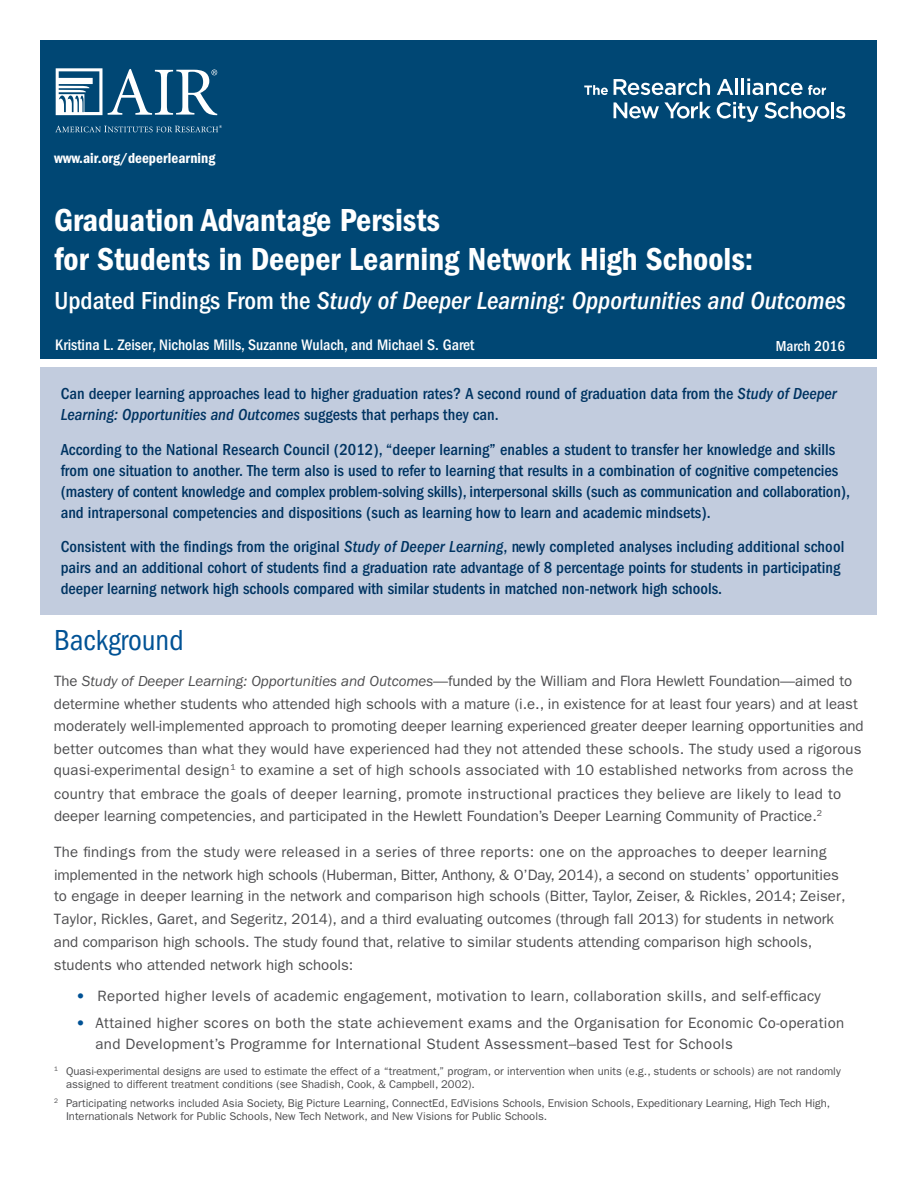
<style>
.page{position:relative;width:918px;height:1188px;background:#fff}
.page>*{position:absolute;margin:0;border:0;box-sizing:border-box;transform-origin:0 0}
.t1{font:33px/39px "ITC Franklin Gothic Std Dm Cd";color:#fff}
.t2{font:condensed 30px "ITC Franklin Gothic Std";color:#005295}
.t3{font:italic 500 condensed 25.5px "ITC Franklin Gothic Std";color:#fff}
.t4{font:500 condensed 16.5px/21px "ITC Franklin Gothic Std";color:#003462}
.t5{font:500 condensed 15.75px "ITC Franklin Gothic Std";color:#fff}
.t6{font:15px/22.5px "ITC Franklin Gothic Std";letter-spacing:.005em;color:#4d4d4f}
.t7{font:15px "ITC Franklin Gothic Std Dm Cd";color:#fff}
.t8{font:500 condensed 15px "ITC Franklin Gothic Std";color:#fff}
.t9{font:11.25px/13.5px "ITC Franklin Gothic Std";color:#4d4d4f}
.s1{font-style:normal}
.s2{font-style:italic}
.s3{font-family:"ITC Franklin Gothic Std Hvy";color:#005295}
</style>
<div class="page">
<div style="left:40px;top:40px;width:838px;height:319px;background:#004774"></div>
<svg style="left:108px;top:69px;width:109px;height:46px"></svg>
<svg style="left:56px;top:68px;width:46px;height:47px"></svg>
<svg style="left:55px;top:125px;width:167px;height:7px"></svg>
<svg style="left:584px;top:85px;width:24px;height:10px"></svg>
<svg style="left:614px;top:78px;width:96px;height:17px"></svg>
<svg style="left:717px;top:79px;width:16px;height:16px"></svg>
<hr style="left:735px;top:78px;width:3px;height:17px;background:#fff">
<hr style="left:741px;top:78px;width:3px;height:17px;background:#fff">
<svg style="left:747px;top:79px;width:79px;height:16px"></svg>
<svg style="left:614px;top:102px;width:97px;height:17px"></svg>
<svg style="left:717px;top:102px;width:112px;height:20px"></svg>
<hr style="left:831px;top:102px;width:3px;height:16px;background:#fff">
<svg style="left:836px;top:106px;width:9px;height:12px"></svg>
<div style="left:40px;top:367px;width:838px;height:248px;background:#c2ccde"></div>
<p class="t7" style="left:54px;top:150px;width:163px">www.air.org/deeperlearning</p>
<h1 class="t1" style="left:54px;top:201px;width:701px">Graduation Advantage Persists<br>for Students in Deeper Learning Network High Schools:</h1>
<p class="t3" style="left:54px;top:286px;width:793px"><span class="s1">Updated Findings From the</span> Study of Deeper Learning: Opportunities and Outcomes</p>
<p class="t5" style="left:55px;top:336px;width:421px">Kristina L. Zeiser, Nicholas Mills, Suzanne Wulach, and Michael S. Garet</p>
<p class="t8" style="left:776px;top:337px;width:71px">March 2016</p>
<p class="t4" style="left:61px;top:383px;width:778px">Can deeper learning approaches lead to higher graduation rates? A second round of graduation data from the <span class="s2">Study of Deeper<br>Learning: Opportunities and Outcomes</span> suggests that perhaps they can.</p>
<p class="t4" style="left:61px;top:439px;width:791px">According to the National Research Council (2012), “deeper learning” enables a student to transfer her knowledge and skills from one situation to another. The term also is used to refer to learning that results in a combination of cognitive competencies (mastery of content knowledge and complex problem-solving skills), interpersonal skills (such as communication and collaboration), and intrapersonal competencies and dispositions (such as learning how to learn and academic mindsets).</p>
<p class="t4" style="left:61px;top:537px;width:785px">Consistent with the findings from the original <span class="s2">Study of Deeper Learning</span>, newly completed analyses including additional school pairs and an additional cohort of students find a graduation rate advantage of 8 percentage points for students in participating deeper learning network high schools compared with similar students in matched non-network high schools.</p>
<h2 class="t2" style="left:54px;top:624px;width:131px">Background</h2>
<p class="t6" style="left:54px;top:670px;width:811px">The <span class="s2">Study of Deeper Learning: Opportunities and Outcomes</span>—funded by the William and Flora Hewlett Foundation—aimed to determine whether students who attended high schools with a mature (i.e., in existence for at least four years) and at least moderately well-implemented approach to promoting deeper learning experienced greater deeper learning opportunities and better outcomes than what they would have experienced had they not attended these schools. The study used a rigorous quasi-experimental design<sup>1</sup> to examine a set of high schools associated with 10 established networks from across the</p>
<p class="t6" style="left:54px;top:783px;width:789px">country that embrace the goals of deeper learning, promote instructional practices they believe are likely to lead to deeper learning competencies, and participated in the Hewlett Foundation’s Deeper Learning Community of Practice.<sup>2</sup></p>
<p class="t6" style="left:54px;top:841px;width:793px">The findings from the study were released in a series of three reports: one on the approaches to deeper learning implemented in the network high schools (Huberman, Bitter, Anthony, &amp; O’Day, 2014), a second on students’ opportunities to engage in deeper learning in the network and comparison high schools (Bitter, Taylor, Zeiser, &amp; Rickles, 2014; Zeiser, Taylor, Rickles, Garet, and Segeritz, 2014), and a third evaluating outcomes (through fall 2013) for students in network and comparison high schools. The study found that, relative to similar students attending comparison high schools, students who attended network high schools:</p>
<p class="t6" style="left:76px;top:984px;width:746px"><span class="s3">•</span> Reported higher levels of academic engagement, motivation to learn, collaboration skills, and self-efficacy</p>
<p class="t6" style="left:96px;top:1013px;width:750px;line-height:21px;text-indent:-20px"><span class="s3">•</span> Attained higher scores on both the state achievement exams and the Organisation for Economic Co-operation and Development’s Programme for International Student Assessment–based Test for Schools</p>
<p class="t9" style="left:66px;top:1064px;width:776px;text-indent:-12px"><sup>1</sup> Quasi-experimental designs are used to estimate the effect of a “treatment,” program, or intervention when units (e.g., students or schools) are not randomly assigned to different treatment conditions (see Shadish, Cook, &amp; Campbell, 2002).</p>
<p class="t9" style="left:66px;top:1097px;width:766px;text-indent:-12px"><sup>2</sup> Participating networks included Asia Society, Big Picture Learning, ConnectEd, EdVisions Schools, Envision Schools, Expeditionary Learning, High Tech High,<br>Internationals Network for Public Schools, New Tech Network, and New Visions for Public Schools.</p>
</div>
